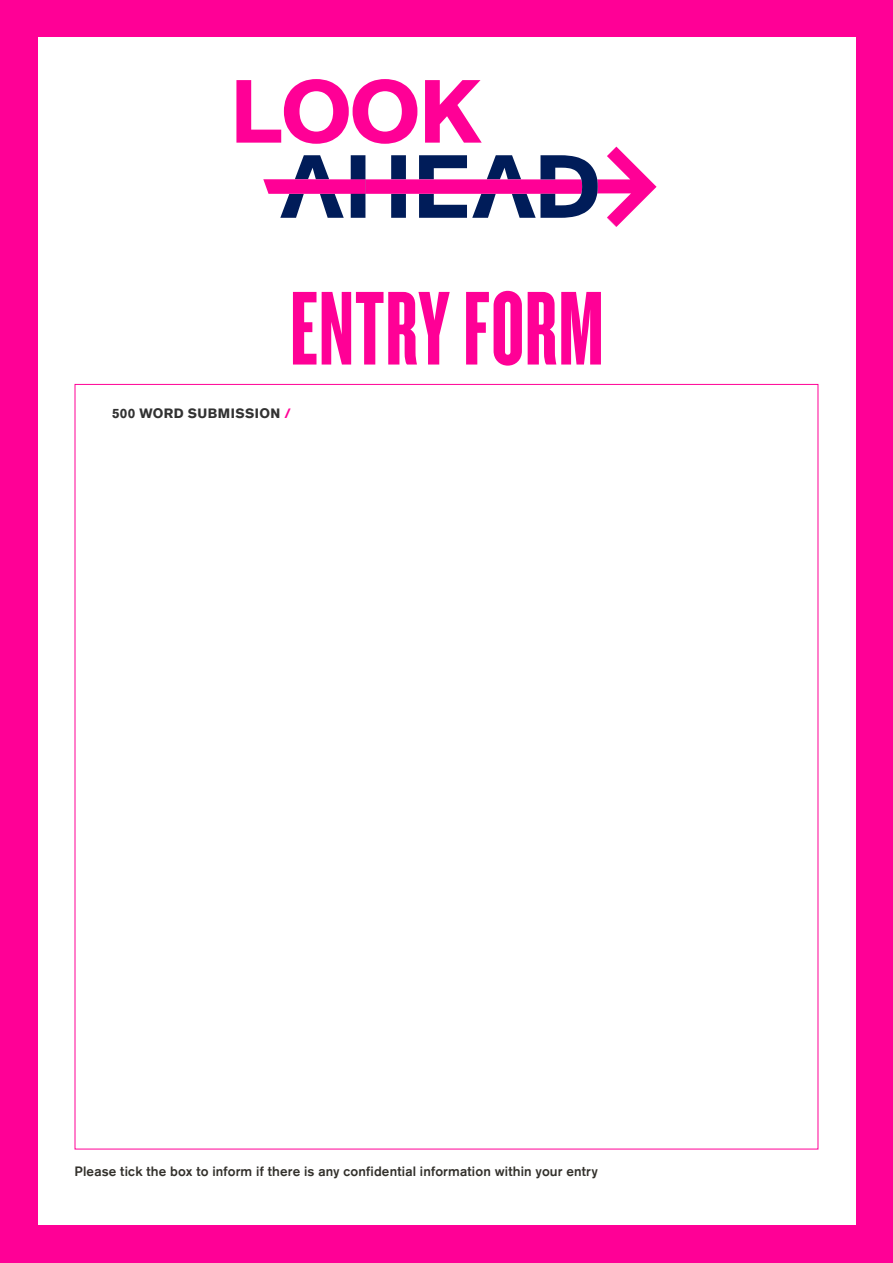
<style>
.page{position:relative;width:893px;height:1263px;background:#ff0096}
.page>*{position:absolute;margin:0;border:0;box-sizing:border-box;transform-origin:0 0}
.t1{font:109.05px "Knockout 67 Full Bantamwt";letter-spacing:.01em;color:#ff0096}
.t2{font:500 13.5px "Akzidenz Grotesk Pro";letter-spacing:.01em;color:#32302b}
.t3{font:700 13.5px "Akzidenz Grotesk Pro";letter-spacing:.03em;color:#323232}
.s1{color:#ff0096}
</style>
<div class="page">
<div style="left:38px;top:38px;width:817px;height:1187px;background:#fff"></div>
<svg style="left:236px;top:79px;width:420px;height:148px"></svg>
<h1 class="t1" style="left:290px;top:264px;width:315px">ENTRY FORM</h1>
<p class="t3" style="left:112px;top:404px;width:180px">500 WORD SUBMISSION <span class="s1">/</span></p>
<p class="t2" style="left:75px;top:1163px;width:525px">Please tick the box to inform if there is any confidential information within your entry</p>
</div>
